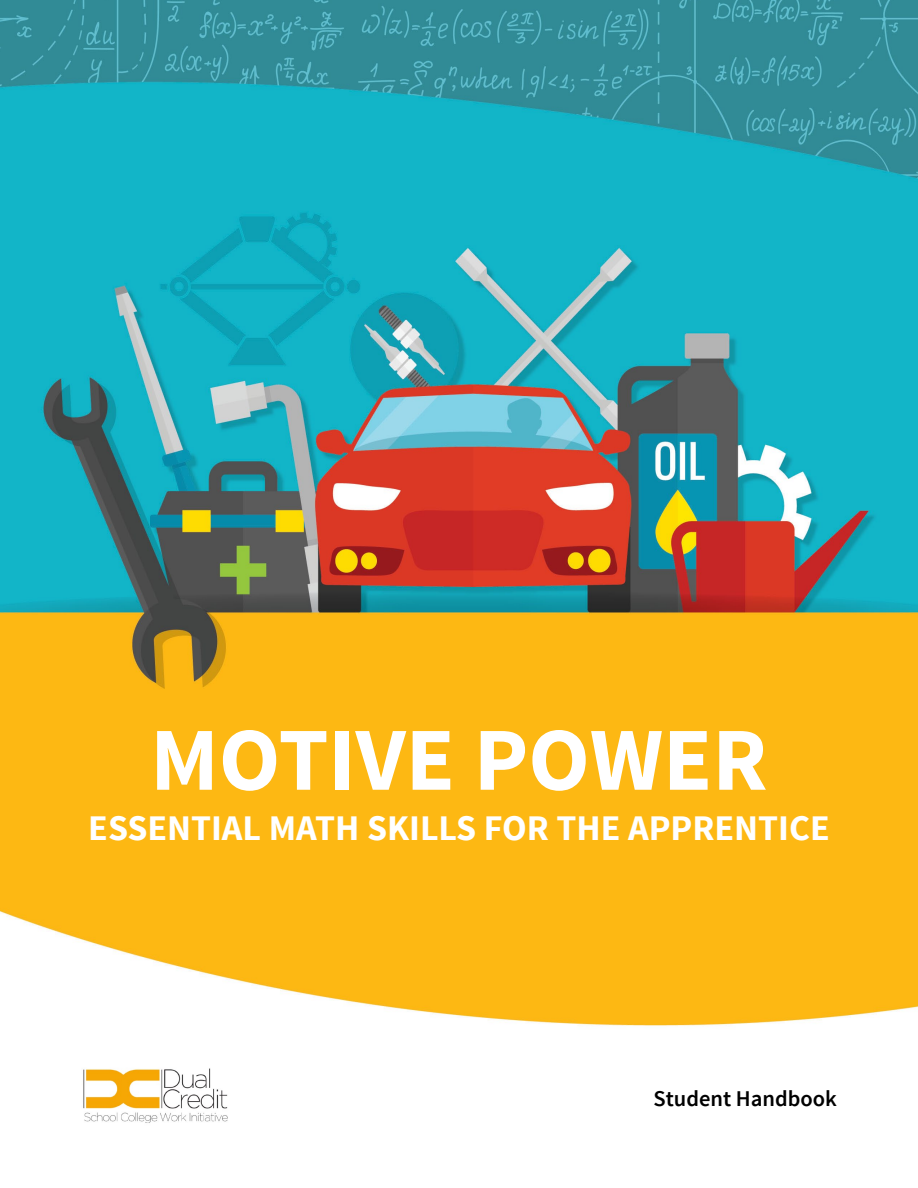
<style>
.page{position:relative;width:918px;height:1188px;background:#fff}
.page>*{position:absolute;margin:0;border:0;box-sizing:border-box;transform-origin:0 0}
.t1{font:700 90px "Source Sans Pro";color:#fff}
.t2{font:700 36px "Source Sans Pro";color:#fff}
.t3{font:600 22.5px "Source Sans Pro";color:#000}
</style>
<div class="page">
<img style="left:0;top:0;width:918px;height:1026px">
<img style="left:83px;top:1068px;width:145px;height:55px">
<h1 class="t1" style="left:150px;top:702px;width:619px">MOTIVE POWER</h1>
<p class="t2" style="left:88px;top:805px;width:743px">ESSENTIAL MATH SKILLS FOR THE APPRENTICE</p>
<p class="t3" style="left:654px;top:1084px;width:185px">Student Handbook</p>
</div>
